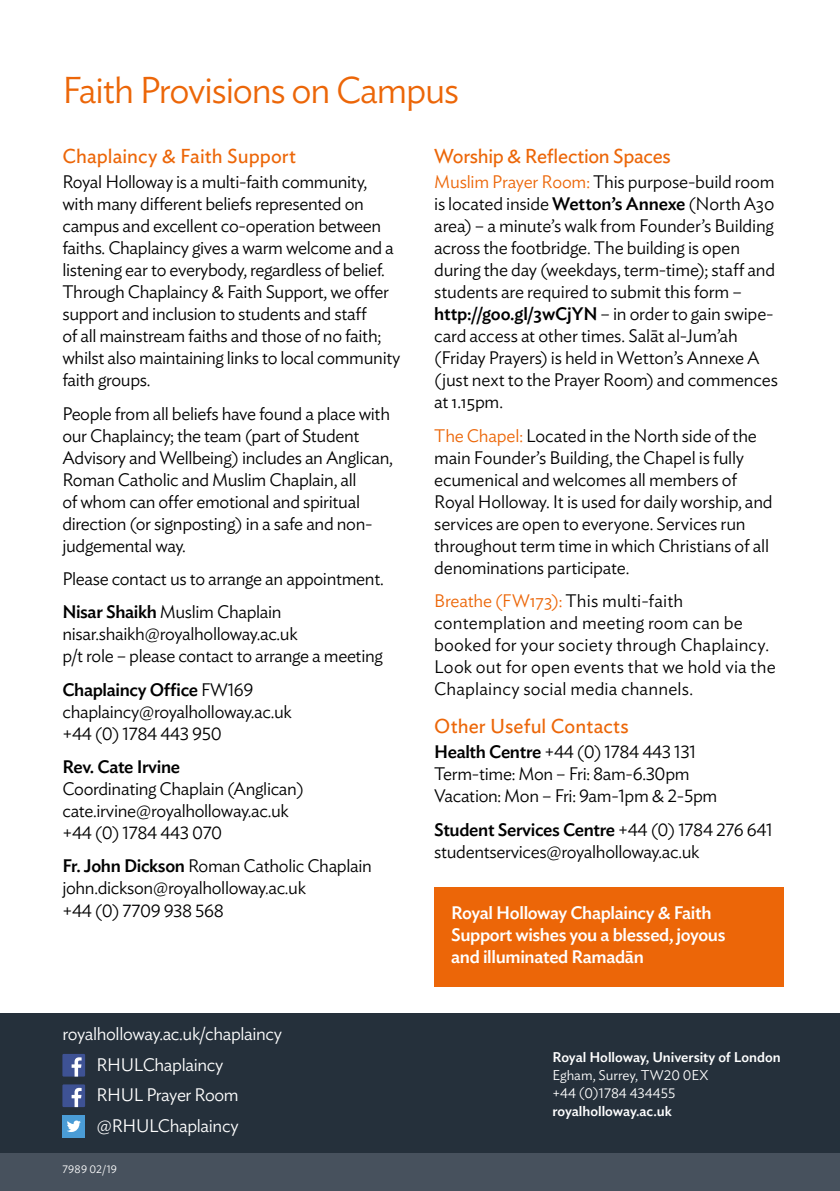
<style>
.page{position:relative;width:840px;height:1191px;background:#fff}
.page>*{position:absolute;margin:0;border:0;box-sizing:border-box;transform-origin:0 0}
.t1{font:300 37px "Ideal Sans";letter-spacing:-.03em;color:#ec6608}
.t2{font:20px "Ideal Sans";color:#ec6608}
.t3{font:300 18px/22px "Ideal Sans";letter-spacing:-.02em;color:#000}
.t4{font:300 18px/22px "Ideal Sans";letter-spacing:.01em;color:#000}
.t5{font:500 18px/22px "Ideal Sans";letter-spacing:-.02em;color:#fff}
.t6{font:300 18px/30.6px "Ideal Sans";letter-spacing:-.02em;color:#fff}
.t7{font:500 18px "Ideal Sans";letter-spacing:-.02em;color:#000}
.t8{font:500 14px "Ideal Sans";color:#fff}
.t9{font:300 14px/18px "Ideal Sans";color:#fff}
.t10{font:300 11px "Ideal Sans";letter-spacing:.02em;color:#fff}
.s1{color:#ec6608}
.s2{font-weight:500}
</style>
<div class="page">
<div style="left:0;top:1077px;width:839px;height:114px;background:#47515d"></div>
<div style="left:0;top:1013px;width:839px;height:139px;background:#25303b"></div>
<div style="left:434px;top:887px;width:348px;height:99px;background:#ec6608"></div>
<div style="left:62px;top:1054px;width:23px;height:22px;background:#3e5294"></div>
<svg style="left:72px;top:1057px;width:10px;height:19px"></svg>
<div style="left:62px;top:1084px;width:23px;height:23px;background:#3e5294"></div>
<svg style="left:72px;top:1087px;width:10px;height:20px"></svg>
<div style="left:62px;top:1115px;width:23px;height:22px;background:#4a9cd6"></div>
<svg style="left:67px;top:1120px;width:14px;height:12px"></svg>
<h1 class="t1" style="left:62px;top:62px;width:398px">Faith Provisions on Campus</h1>
<p class="t2" style="left:434px;top:141px;width:238px">Worship &amp; Reflection Spaces</p>
<p class="t3" style="left:434px;top:169px;width:345px"><span class="s1">Muslim Prayer Room:</span> This purpose-build room is located inside <span class="s2">Wetton’s Annexe</span> (North A30 area) – a minute’s walk from Founder’s Building across the footbridge. The building is open during the day (weekdays, term-time); staff and students are required to submit this form – <span class="s2">http://goo.gl/3wCjYN</span> – in order to gain swipe&shy;card access at other times. Salāt al-Jum’ah (Friday Prayers) is held in Wetton’s Annexe A (just next to the Prayer Room) and commences at 1.15pm.</p>
<p class="t3" style="left:434px;top:423px;width:340px"><span class="s1">The Chapel:</span> Located in the North side of the main Founder’s Building, the Chapel is fully ecumenical and welcomes all members of Royal Holloway. It is used for daily worship, and services are open to everyone. Services run throughout term time in which Christians of all denominations participate.</p>
<p class="t4" style="left:434px;top:588px;width:343px"><span class="s1">Breathe (FW173):</span> This multi-faith contemplation and meeting room can be booked for your society through Chaplaincy.<br>Look out for open events that we hold via the Chaplaincy social media channels.</p>
<p class="t2" style="left:434px;top:711px;width:196px">Other Useful Contacts</p>
<p class="t3" style="left:434px;top:739px;width:284px"><span class="s2">Health Centre</span> +44 (0) 1784 443 131<br>Term-time: Mon – Fri: 8am-6.30pm<br>Vacation: Mon – Fri: 9am-1pm &amp; 2-5pm</p>
<p class="t3" style="left:434px;top:816px;width:340px"><span class="s2">Student Services Centre</span> +44 (0) 1784 276 641 studentservices@royalholloway.ac.uk</p>
<p class="t2" style="left:62px;top:141px;width:235px">Chaplaincy &amp; Faith Support</p>
<p class="t3" style="left:62px;top:169px;width:339px">Royal Holloway is a multi-faith community, with many different beliefs represented on campus and excellent co-operation between faiths. Chaplaincy gives a warm welcome and a listening ear to everybody, regardless of belief.<br>Through Chaplaincy &amp; Faith Support, we offer support and inclusion to students and staff<br>of all mainstream faiths and those of no faith; whilst also maintaining links to local community faith groups.</p>
<p class="t3" style="left:62px;top:401px;width:332px">People from all beliefs have found a place with our Chaplaincy; the team (part of Student Advisory and Wellbeing) includes an Anglican, Roman Catholic and Muslim Chaplain, all<br>of whom can offer emotional and spiritual direction (or signposting) in a safe and non&shy;judgemental way.</p>
<p class="t3" style="left:62px;top:560px;width:322px;line-height:33.4px">Please contact us to arrange an appointment.<br><span class="s2">Nisar Shaikh</span> Muslim Chaplain</p>
<p class="t3" style="left:62px;top:621px;width:322px">nisar.shaikh@royalholloway.ac.uk<br>p/t role – please contact to arrange a meeting</p>
<p class="t3" style="left:62px;top:677px;width:231px"><span class="s2">Chaplaincy Office</span> FW169 chaplaincy@royalholloway.ac.uk +44 (0) 1784 443 950</p>
<p class="t7" style="left:62px;top:753px;width:119px">Rev. Cate Irvine</p>
<p class="t3" style="left:62px;top:776px;width:243px">Coordinating Chaplain (Anglican) cate.irvine@royalholloway.ac.uk +44 (0) 1784 443 070</p>
<p class="t3" style="left:62px;top:853px;width:311px"><span class="s2">Fr. John Dickson</span> Roman Catholic Chaplain john.dickson@royalholloway.ac.uk<br>+44 (0) 7709 938 568</p>
<p class="t5" style="left:451px;top:900px;width:275px">Royal Holloway Chaplaincy &amp; Faith<br>Support wishes you a blessed, joyous and illuminated Ramadān</p>
<p class="t6" style="left:96px;top:1016px;width:187px;text-indent:-34px">royalholloway.ac.uk/chaplaincy<br>RHULChaplaincy<br>RHUL Prayer Room @RHULChaplaincy</p>
<p class="t10" style="left:62px;top:1160px;width:56px">7989 02/19</p>
<p class="t8" style="left:552px;top:1046px;width:230px">Royal Holloway, University of London</p>
<p class="t9" style="left:552px;top:1064px;width:158px">Egham, Surrey, TW20 0EX +44 (0)1784 434455</p>
<p class="t8" style="left:552px;top:1100px;width:121px">royalholloway.ac.uk</p>
</div>
